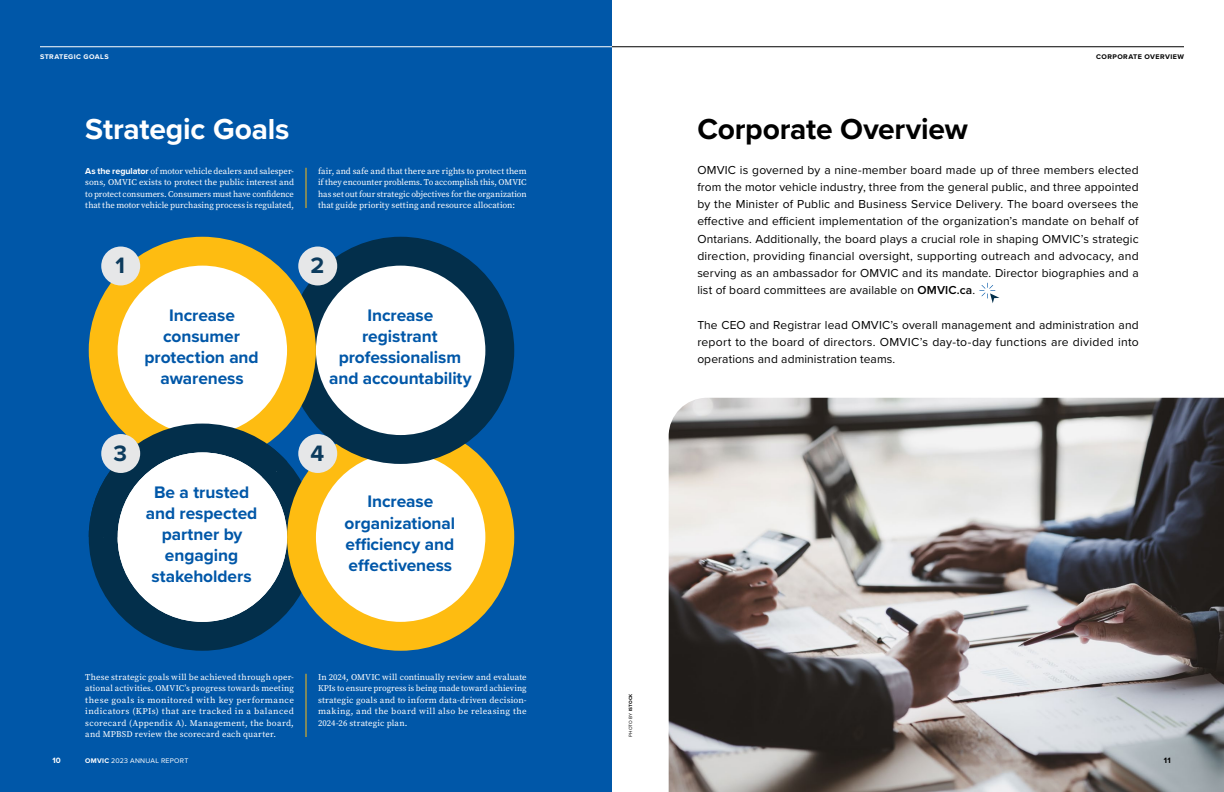
<style>
.page{position:relative;width:1224px;height:792px;background:#fff}
.page>*{position:absolute;margin:0;border:0;box-sizing:border-box;transform-origin:0 0}
.t1{font:700 30px "Proxima Nova";letter-spacing:-.005em;color:#000}
.t2{font:700 30px "Proxima Nova";letter-spacing:-.01em;color:#fff}
.t3{font:700 23.1px "Proxima Nova";color:#0c3b5d}
.t4{font:700 17.3px/21.2px "Proxima Nova";letter-spacing:-.005em;color:#0057a8;text-align:center}
.t5{font:12px/17.2px "Proxima Nova";letter-spacing:.01em;color:#000;text-align:justify}
.t6{font:8.8px/11.5px "Source Serif Pro";letter-spacing:.015em;color:#fff;text-align:justify}
.t7{font:700 8px "Proxima Nova";color:#000}
.t8{font:700 8px "Proxima Nova";color:#fff}
.t9{font:7px "Proxima Nova";letter-spacing:.04em;color:#fff}
.t10{font:700 7px "Proxima Nova";letter-spacing:.06em;color:#000}
.t11{font:700 7px "Proxima Nova";letter-spacing:.06em;color:#fff}
.t12{font:4.8px "Proxima Nova";letter-spacing:.03em;color:#000}
.s1{font-family:"Proxima Nova";font-weight:700;font-size:9px}
.s2{font-weight:700}
.s3{font-weight:600}
</style>
<div class="page">
<div style="left:0;top:0;width:612px;height:792px;background:#0057a8"></div>
<img style="left:669px;top:398px;width:555px;height:394px">
<div style="left:103px;top:438px;width:198px;height:198px;background:#032f4b;border-radius:50%"></div>
<div style="left:89px;top:424px;width:227px;height:227px;border:29px solid #032f4b;border-radius:50%"></div>
<svg style="left:302px;top:438px;width:198px;height:198px;background:#fef5dc"></svg>
<div style="left:287px;top:424px;width:227px;height:227px;border:29px solid #febc11;border-radius:50%"></div>
<svg style="left:302px;top:251px;width:198px;height:199px;background:#d9e0e4"></svg>
<div style="left:287px;top:237px;width:227px;height:227px;border:29px solid #032f4b;border-radius:50%"></div>
<div style="left:103px;top:251px;width:198px;height:199px;background:#fff;border-radius:50%"></div>
<div style="left:89px;top:237px;width:227px;height:227px;border:29px solid #febc11;border-radius:50%"></div>
<svg style="left:88px;top:409px;width:229px;height:157px"></svg>
<div style="left:101px;top:247px;width:39px;height:38px;background:#e6e7e8;border-radius:50%"></div>
<div style="left:101px;top:434px;width:39px;height:39px;background:#e6e7e8;border-radius:50%"></div>
<div style="left:298px;top:247px;width:39px;height:38px;background:#e6e7e8;border-radius:50%"></div>
<div style="left:298px;top:434px;width:39px;height:39px;background:#e6e7e8;border-radius:50%"></div>
<hr style="left:40px;top:46px;width:572px;height:1px;background:#fff">
<hr style="left:612px;top:46px;width:572px;height:1px;background:#000">
<div style="left:118px;top:452px;width:169px;height:170px;background:#fff;border-radius:50%"></div>
<hr style="left:306px;top:168px;width:1px;height:40px;background:#febc11">
<hr style="left:306px;top:674px;width:1px;height:63px;background:#febc11">
<svg style="left:979px;top:283px;width:21px;height:20px"></svg>
<p class="t11" style="left:40px;top:51px;width:70px">STRATEGIC GOALS</p>
<h1 class="t2" style="left:85px;top:107px;width:206px">Strategic Goals</h1>
<p class="t6" style="left:85px;top:165px;width:210px"><span class="s1">As the regulator</span> of motor vehicle dealers and salesper&shy;sons, OMVIC exists to protect the public interest and to protect consumers. Consumers must have confidence that the motor vehicle purchasing process is regulated,</p>
<p class="t6" style="left:318px;top:165px;width:210px">fair, and safe and that there are rights to protect them if they encounter problems. To accomplish this, OMVIC has set out four strategic objectives for the organization that guide priority setting and resource allocation:</p>
<h2 class="t3" style="left:116px;top:248px;width:11px">1</h2>
<h3 class="t4" style="left:144px;top:304px;width:116px">Increase consumer protection and awareness</h3>
<h2 class="t3" style="left:113px;top:436px;width:15px">3</h2>
<h3 class="t4" style="left:146px;top:481px;width:113px">Be a trusted and respected partner by engaging stakeholders</h3>
<h2 class="t3" style="left:310px;top:248px;width:15px">2</h2>
<h3 class="t4" style="left:329px;top:304px;width:144px">Increase registrant professionalism and accountability</h3>
<h2 class="t3" style="left:310px;top:436px;width:15px">4</h2>
<h3 class="t4" style="left:345px;top:491px;width:112px">Increase organizational efficiency and effectiveness</h3>
<p class="t6" style="left:85px;top:671px;width:210px">These strategic goals will be achieved through oper&shy;ational activities. OMVIC’s progress towards meeting these goals is monitored with key performance indicators (KPIs) that are tracked in a balanced scorecard (Appendix A). Management, the board, and MPBSD review the scorecard each quarter.</p>
<p class="t6" style="left:318px;top:671px;width:210px">In 2024, OMVIC will continually review and evaluate KPIs to ensure progress is being made toward achieving strategic goals and to inform data-driven decision&shy;making, and the board will also be releasing the 2024-26 strategic plan.</p>
<p class="t8" style="left:52px;top:754px;width:10px">10</p>
<p class="t9" style="left:85px;top:755px;width:105px"><span class="s2">OMVIC</span> 2023 ANNUAL REPORT</p>
<p class="t10" style="left:1096px;top:51px;width:89px">CORPORATE OVERVIEW</p>
<h1 class="t1" style="left:697px;top:107px;width:272px">Corporate Overview</h1>
<p class="t5" style="left:697px;top:160px;width:443px">OMVIC is governed by a nine-member board made up of three members elected from the motor vehicle industry, three from the general public, and three appointed by the Minister of Public and Business Service Delivery. The board oversees the effective and efficient implementation of the organization’s mandate on behalf of Ontarians. Additionally, the board plays a crucial role in shaping OMVIC’s strategic direction, providing financial oversight, supporting outreach and advocacy, and serving as an ambassador for OMVIC and its mandate. Director biographies and a list of board committees are available on <span class="s3">OMVIC.ca</span>.</p>
<h3 class="t5" style="left:697px;top:316px;width:443px">The CEO and Registrar lead OMVIC’s overall management and administration and report to the board of directors. OMVIC’s day-to-day functions are divided into operations and administration teams.</h3>
<p class="t12" style="left:627px;top:737px;width:45px;rotate:-90deg">PHOTO BY <span class="s2">ISTOCK</span></p>
<p class="t7" style="left:1164px;top:754px;width:8px">11</p>
</div>
